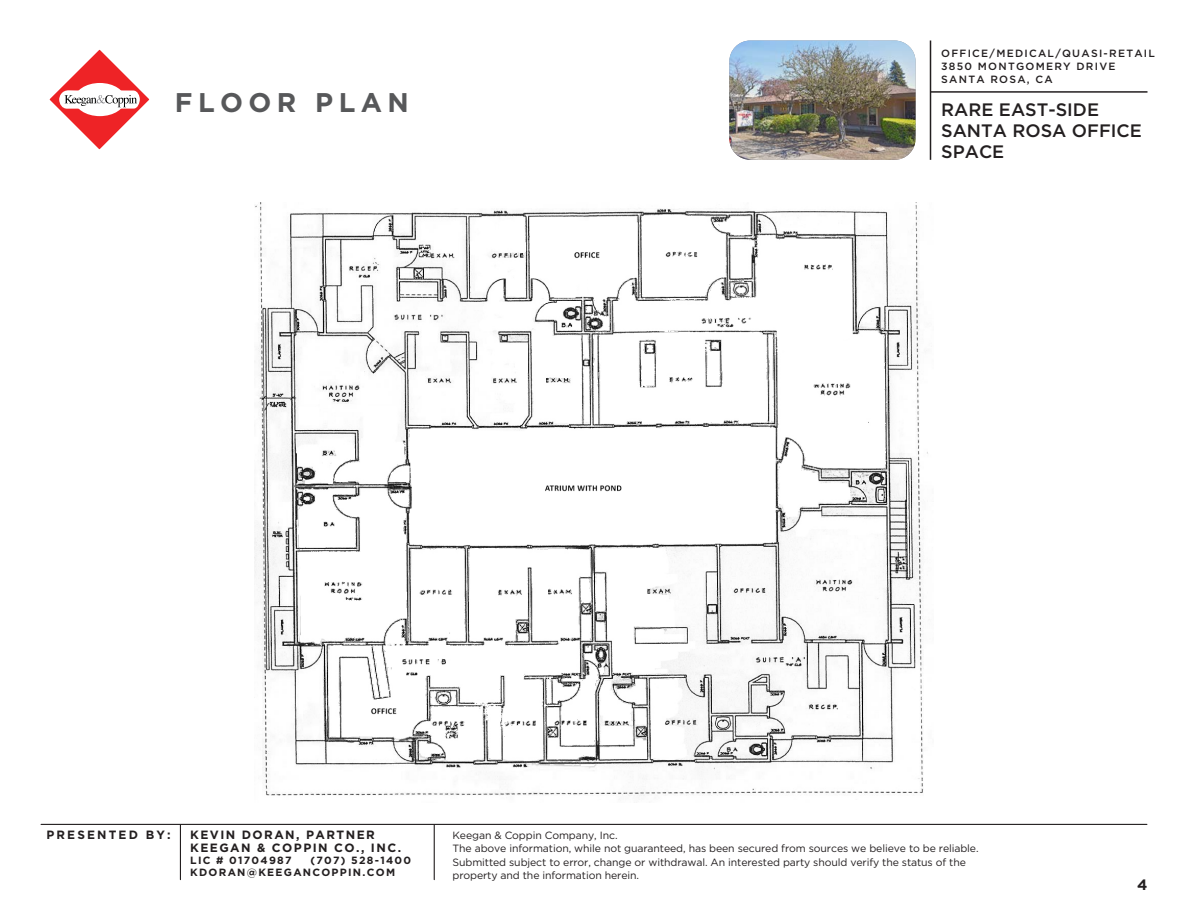
<style>
.page{position:relative;width:1188px;height:918px;background:#fff}
.page>*{position:absolute;margin:0;border:0;box-sizing:border-box;transform-origin:0 0}
.page_title{font:700 27px "Gotham";letter-spacing:.2em;color:#57585a}
.t1{font:500 18px/21px "Gotham";color:#231f20}
.t2{font:700 15px "Gotham";color:#231f20}
.t3{font:700 12px/13.5px "Gotham";letter-spacing:.12em;color:#231f20}
.t4{font:700 12px "Gotham";letter-spacing:.18em;color:#231f20}
.t5{font:10.5px/13.5px "Gotham";letter-spacing:-.01em;color:#231f20}
.t6{font:500 10.5px/12.6px "Gotham";letter-spacing:.12em;color:#231f20}
.t7{font:700 10.5px/12px "Gotham";letter-spacing:.12em;color:#231f20}
</style>
<div class="page">
<hr style="left:931px;top:91px;width:217px;height:2px;background:#231f20">
<hr style="left:930px;top:40px;width:1px;height:120px;background:#231f20">
<img style="left:729px;top:40px;width:187px;height:120px">
<svg style="left:50px;top:50px;width:99px;height:99px"></svg>
<img style="left:255px;top:202px;width:673px;height:594px">
<hr style="left:434px;top:825px;width:1px;height:55px;background:#231f20">
<hr style="left:180px;top:825px;width:1px;height:55px;background:#231f20">
<hr style="left:41px;top:824px;width:1106px;height:1px;background:#231f20">
<p class="page_title" style="left:175px;top:86px;width:235px">FLOOR PLAN</p>
<p class="t6" style="left:941px;top:47px;width:215px">OFFICE/MEDICAL/QUASI-RETAIL<br>3850 MONTGOMERY DRIVE<br>SANTA ROSA, CA</p>
<h2 class="t1" style="left:941px;top:98px;width:202px">RARE EAST-SIDE<br>SANTA ROSA OFFICE<br>SPACE</h2>
<p class="t3" style="left:190px;top:827px;width:212px">KEVIN DORAN, PARTNER<br>KEEGAN &amp; COPPIN CO., INC.</p>
<p class="t7" style="left:190px;top:854px;width:103px">LIC # 01704987</p>
<p class="t4" style="left:46px;top:827px;width:126px">PRESENTED BY:</p>
<p class="t5" style="left:453px;top:828px;width:528px">Keegan &amp; Coppin Company, Inc.<br>The above information, while not guaranteed, has been secured from sources we believe to be reliable.<br>Submitted subject to error, change or withdrawal. An interested party should verify the status of the property and the information herein.</p>
<p class="t7" style="left:190px;top:854px;width:222px;text-indent:120px">(707) 528-1400<br>KDORAN@KEEGANCOPPIN.COM</p>
<h3 class="t2" style="left:1137px;top:876px;width:12px">4</h3>
</div>
